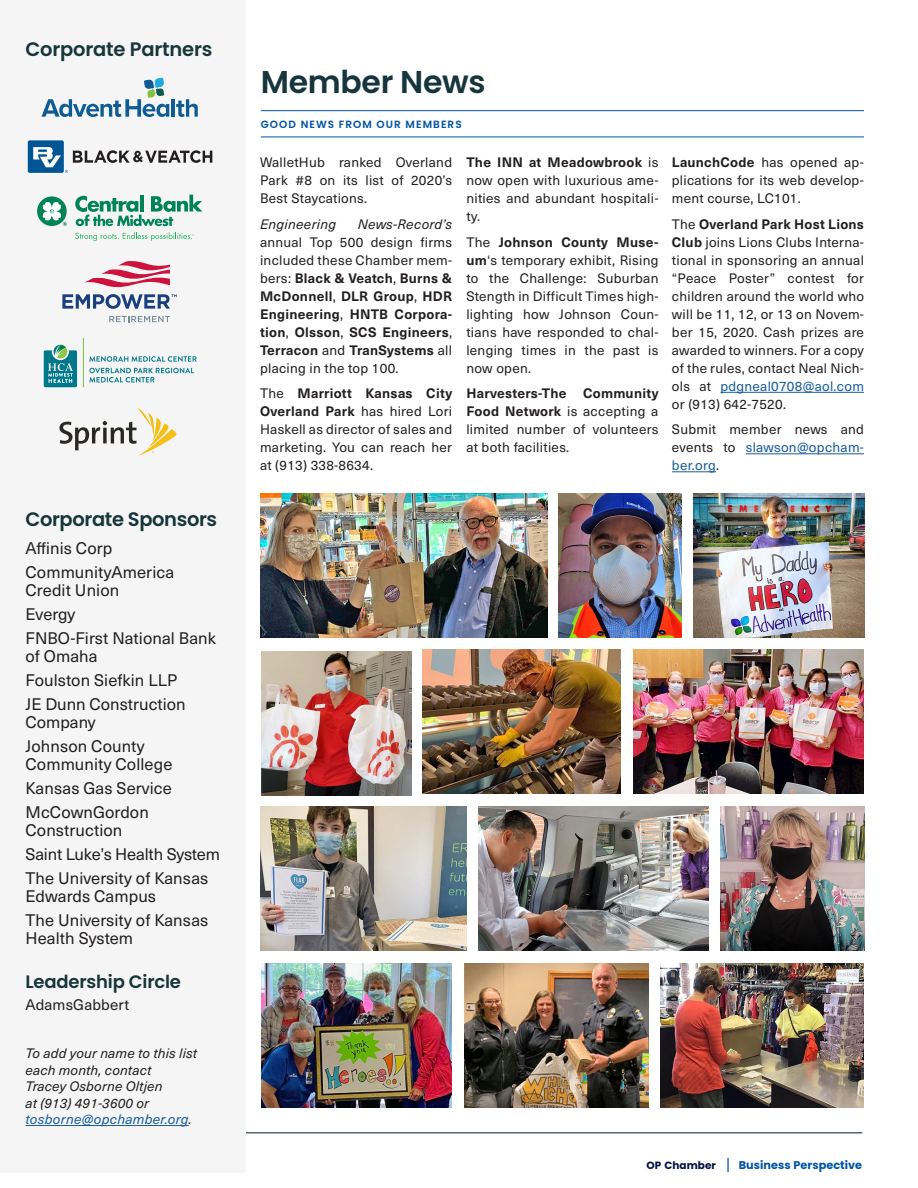
<style>
.page{position:relative;width:918px;height:1188px;background:#fff}
.page>*{position:absolute;margin:0;border:0;box-sizing:border-box;transform-origin:0 0}
.t1{font:600 31.5px "Poppins";letter-spacing:-.01em;color:#16353c}
.t2{font:600 19.5px "Poppins";letter-spacing:-.015em;color:#16353c}
.t3{font:600 18px "Poppins";letter-spacing:-.01em;color:#16353c}
.t4{font:16.5px/18px "Neue Haas Unica W1 G";letter-spacing:.005em;color:#231f20}
.t5{font:15px "Neue Haas Unica W1 G";letter-spacing:.01em;color:#231f20}
.body{font:13.5px/18px "Neue Haas Unica W1 G";letter-spacing:.02em;color:#231f20;text-align:justify}
.body-2{font:700 13.5px/18px "Neue Haas Unica W1 G";letter-spacing:.02em;color:#231f20;text-align:justify}
.body-3{font:italic 13.5px/16.5px "Neue Haas Unica W1 G";letter-spacing:.01em;color:#231f20}
.t6{font:700 11.25px "Poppins";letter-spacing:.005em;color:#0154a6}
.t7{font:600 10.5px "Poppins";letter-spacing:.1em;color:#0154a6}
.s1{color:#175d9e}
.s2{font-weight:400;font-style:italic}
.s3{font-weight:400}
.s4{font-weight:700}
.s5{font-size:10.5px;color:#001340}
.s6{font-family:"Neue Haas Unica W1 G";font-weight:400;font-size:15px}
</style>
<div class="page">
<hr style="left:52px;top:1132px;width:810px;height:1px;background:#16353c">
<div style="left:0;top:0;width:246px;height:1173px;background:#f5f5f5"></div>
<hr style="left:26px;top:1125px;width:163px;height:1px;background:#175d9e">
<svg style="left:37px;top:196px;width:30px;height:30px"></svg>
<svg style="left:41px;top:200px;width:26px;height:26px"></svg>
<svg style="left:75px;top:232px;width:119px;height:9px"></svg>
<svg style="left:75px;top:195px;width:127px;height:31px"></svg>
<svg style="left:109px;top:316px;width:61px;height:6px"></svg>
<svg style="left:62px;top:261px;width:115px;height:48px"></svg>
<svg style="left:44px;top:345px;width:33px;height:42px"></svg>
<svg style="left:89px;top:356px;width:108px;height:6px"></svg>
<svg style="left:89px;top:368px;width:105px;height:15px"></svg>
<hr style="left:83px;top:338px;width:1px;height:49px;background:#77bd42">
<div style="left:28px;top:140px;width:36px;height:33px;background:#005595;border-radius:2px"></div>
<svg style="left:33px;top:147px;width:179px;height:26px"></svg>
<hr style="left:172px;top:99px;width:3px;height:18px;background:#0d5c96">
<svg style="left:176px;top:99px;width:22px;height:18px"></svg>
<svg style="left:41px;top:78px;width:128px;height:39px"></svg>
<svg style="left:59px;top:408px;width:117px;height:48px"></svg>
<hr style="left:720px;top:392px;width:144px;height:1px;background:#175d9e">
<hr style="left:746px;top:453px;width:118px;height:1px;background:#175d9e">
<hr style="left:672px;top:471px;width:44px;height:1px;background:#175d9e">
<hr style="left:261px;top:110px;width:603px;height:1px;background:#0154a6">
<hr style="left:261px;top:137px;width:603px;height:1px;background:#0154a6">
<img style="left:260px;top:807px;width:206px;height:144px">
<img style="left:693px;top:494px;width:172px;height:144px">
<img style="left:559px;top:494px;width:123px;height:144px">
<img style="left:634px;top:650px;width:229px;height:144px">
<img style="left:478px;top:807px;width:230px;height:144px">
<img style="left:661px;top:963px;width:202px;height:144px">
<img style="left:261px;top:651px;width:150px;height:144px">
<img style="left:721px;top:807px;width:144px;height:144px">
<img style="left:261px;top:963px;width:191px;height:144px">
<img style="left:464px;top:963px;width:185px;height:144px">
<img style="left:423px;top:650px;width:197px;height:144px">
<img style="left:261px;top:494px;width:286px;height:144px">
<p class="t2" style="left:26px;top:38px;width:188px">Corporate Partners</p>
<p class="t2" style="left:26px;top:508px;width:193px">Corporate Sponsors</p>
<p class="t4" style="left:26px;top:538px;width:88px">Affinis Corp</p>
<p class="t4" style="left:26px;top:562px;width:150px">CommunityAmerica<br>Credit Union</p>
<p class="t4" style="left:26px;top:604px;width:51px">Evergy</p>
<p class="t4" style="left:26px;top:628px;width:192px">FNBO-First National Bank of Omaha</p>
<p class="t4" style="left:26px;top:670px;width:153px">Foulston Siefkin LLP</p>
<p class="t4" style="left:26px;top:694px;width:162px">JE Dunn Construction<br>Company</p>
<p class="t4" style="left:26px;top:736px;width:148px">Johnson County<br>Community College</p>
<p class="t4" style="left:26px;top:778px;width:148px">Kansas Gas Service</p>
<p class="t4" style="left:26px;top:802px;width:125px">McCownGordon<br>Construction</p>
<p class="t4" style="left:26px;top:844px;width:196px">Saint Luke’s Health System</p>
<p class="t4" style="left:26px;top:868px;width:184px">The University of Kansas<br>Edwards Campus</p>
<p class="t4" style="left:26px;top:910px;width:184px">The University of Kansas<br>Health System</p>
<p class="t3" style="left:26px;top:971px;width:157px">Leadership Circle</p>
<p class="t5" style="left:26px;top:994px;width:105px">AdamsGabbert</p>
<p class="body-3" style="left:26px;top:1044px;width:173px">To add your name to this list each month, contact<br>Tracey Osborne Oltjen<br>at (913) 491-3600 or <span class="s1">tosborne@opchamber.org</span>.</p>
<p class="t1" style="left:261px;top:64px;width:226px">Member News</p>
<p class="t7" style="left:261px;top:118px;width:202px">GOOD NEWS FROM OUR MEMBERS</p>
<p class="body" style="left:260px;top:153px;width:194px">WalletHub ranked Overland Park #8 on its list of 2020’s Best Staycations.</p>
<p class="body-3" style="left:260px;top:215px;width:78px">Engineering</p>
<p class="body-2" style="left:260px;top:214px;width:194px;text-indent:98px"><span class="s2">News-Record’s </span><span class="s3">annual Top 500 design firms included these Chamber mem&shy;bers:</span> Black &amp; Veatch<span class="s3">,</span> Burns &amp; McDonnell<span class="s3">,</span> DLR Group<span class="s3">,</span> HDR Engineering<span class="s3">,</span> HNTB Corpora&shy;tion<span class="s3">,</span> Olsson<span class="s3">,</span> SCS Engineers<span class="s3">, </span>Terracon <span class="s3">and</span> TranSystems <span class="s3">all placing in the top 100.</span></p>
<p class="body" style="left:260px;top:384px;width:194px">The <span class="s4">Marriott Kansas City Overland Park</span> has hired Lori Haskell as director of sales and marketing. You can reach her at (913) 338-8634.</p>
<p class="body" style="left:466px;top:153px;width:194px"><span class="s4">The INN at Meadowbrook</span> is now open with luxurious ame&shy;nities and abundant hospitali&shy;ty.</p>
<p class="body" style="left:466px;top:232px;width:194px">The <span class="s4">Johnson County Muse&shy;um</span>‘s temporary exhibit, Rising to the Challenge: Suburban Stength in Difficult Times high&shy;lighting how Johnson Coun&shy;tians have responded to chal&shy;lenging times in the past is now open.</p>
<p class="body" style="left:466px;top:384px;width:194px"><span class="s4">Harvesters-The Community Food Network</span> is accepting a limited number of volunteers at both facilities.</p>
<p class="body" style="left:672px;top:153px;width:194px"><span class="s4">LaunchCode</span> has opened ap&shy;plications for its web develop&shy;ment course, LC101.</p>
<p class="body" style="left:672px;top:214px;width:194px">The <span class="s4">Overland Park Host Lions Club</span> joins Lions Clubs Interna&shy;tional in sponsoring an annual “Peace Poster” contest for children around the world who will be 11, 12, or 13 on Novem&shy;ber 15, 2020. Cash prizes are awarded to winners. For a copy of the rules, contact Neal Nich&shy;ols at <span class="s1">pdgneal0708@aol.com </span>or (913) 642-7520.</p>
<p class="body" style="left:672px;top:420px;width:194px">Submit member news and events to <span class="s1">slawson@opcham&shy;ber.org</span>.</p>
<p class="t6" style="left:647px;top:1159px;width:217px"><span class="s5">OP Chamber</span> <span class="s6">|</span> Business Perspective</p>
</div>
